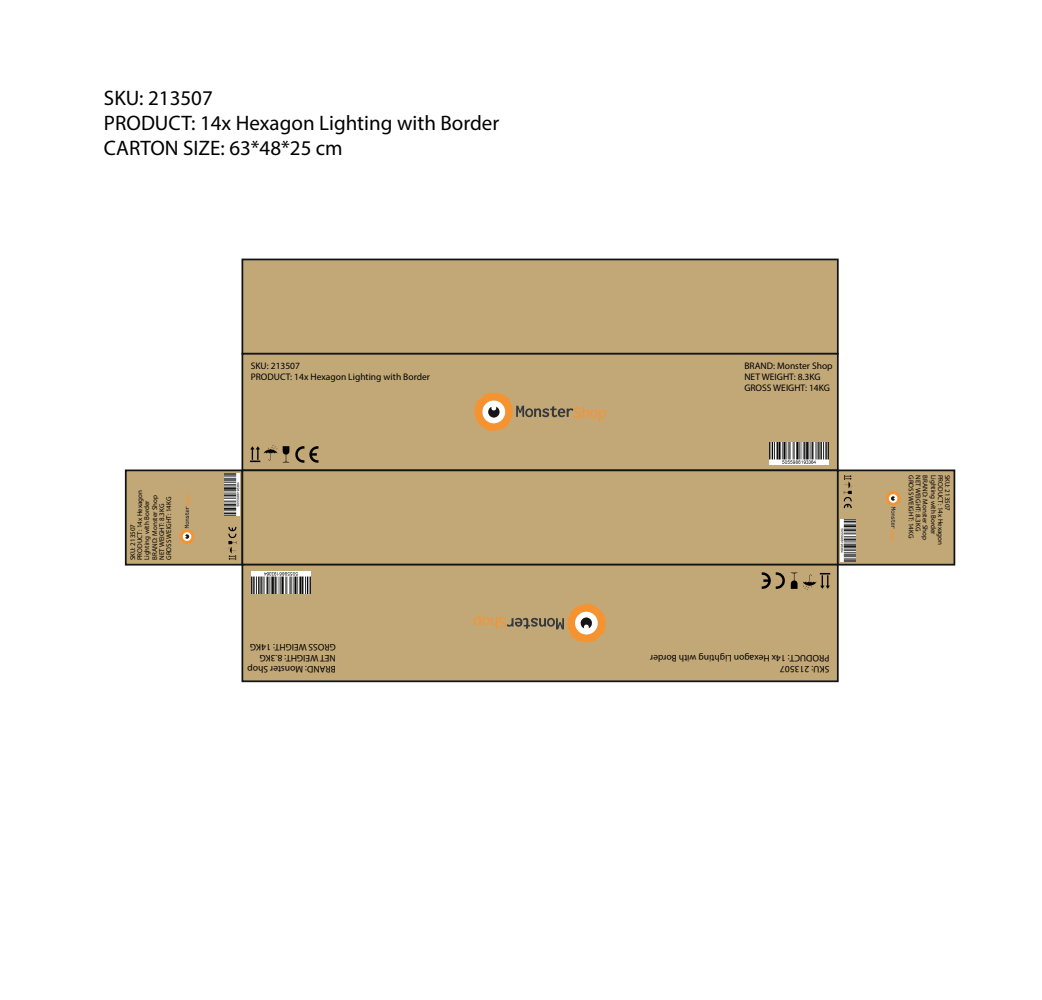
<style>
.page{position:relative;width:1042px;height:1000px;background:#fff}
.page>*{position:absolute;margin:0;border:0;box-sizing:border-box;transform-origin:0 0}
.t1{font:21px/25.2px "Myriad Pro";color:#000001}
.t2{font:15.92px "Source Sans Pro";letter-spacing:-.025em;color:#f69331}
.t3{font:9.45px/11px "Myriad Pro";color:#000001}
.t4{font:7px/7px "Myriad Pro";color:#000001}
.t5{font:6.12px "Source Sans Pro";letter-spacing:-.025em;color:#f69331}
</style>
<div class="page">
<div style="left:241px;top:258px;width:597px;height:96px;background:#c3a877;border:2px solid #111516"></div>
<div style="left:241px;top:353px;width:597px;height:118px;background:#c3a877;border:2px solid #111516"></div>
<svg style="left:473px;top:392px;width:100px;height:40px"></svg>
<svg style="left:295px;top:446px;width:23px;height:17px"></svg>
<svg style="left:283px;top:446px;width:6px;height:16px"></svg>
<svg style="left:250px;top:445px;width:27px;height:17px"></svg>
<img style="left:769px;top:442px;width:59px;height:22px">
<div style="left:125px;top:469px;width:118px;height:96px;background:#c3a877;border:2px solid #111516"></div>
<svg style="left:228px;top:527px;width:8px;height:33px"></svg>
<img style="left:224px;top:474px;width:16px;height:41px">
<div style="left:241px;top:469px;width:597px;height:96px;background:#c3a877;border:2px solid #111516"></div>
<div style="left:241px;top:564px;width:597px;height:118px;background:#c3a877;border:2px solid #111516"></div>
<svg style="left:507px;top:603px;width:100px;height:40px"></svg>
<svg style="left:762px;top:572px;width:23px;height:17px"></svg>
<svg style="left:791px;top:572px;width:6px;height:17px"></svg>
<svg style="left:803px;top:573px;width:27px;height:17px"></svg>
<img style="left:252px;top:571px;width:59px;height:22px">
<svg style="left:179px;top:506px;width:16px;height:38px"></svg>
<div style="left:837px;top:469px;width:118px;height:96px;background:#c3a877;border:2px solid #111516"></div>
<svg style="left:843px;top:475px;width:10px;height:33px"></svg>
<img style="left:840px;top:520px;width:16px;height:41px">
<svg style="left:885px;top:491px;width:15px;height:37px"></svg>
<h1 class="t1" style="left:104px;top:85px;width:397px">SKU: 213507<br>PRODUCT: 14x Hexagon Lighting with Border<br>CARTON SIZE: 63*48*25 cm</h1>
<p class="t4" style="left:129px;top:560px;width:72px;rotate:-90deg">SKU: 213507<br>PRODUCT: 14x Hexagon<br>Lighting with Border</p>
<p class="t4" style="left:151px;top:560px;width:66px;rotate:-90deg">BRAND: Monster Shop<br>NET WEIGHT: 8.3KG<br>GROSS WEIGHT: 14KG</p>
<p class="t5" style="left:183px;top:506px;width:14px;rotate:-90deg">Shop</p>
<p class="t3" style="left:251px;top:360px;width:181px">SKU: 213507<br>PRODUCT: 14x Hexagon Lighting with Border</p>
<p class="t3" style="left:744px;top:360px;width:90px">BRAND: Monster Shop<br>NET WEIGHT: 8.3KG<br>GROSS WEIGHT: 14KG</p>
<p class="t3" style="left:336px;top:674px;width:90px;rotate:-180deg">BRAND: Monster Shop<br>NET WEIGHT: 8.3KG<br>GROSS WEIGHT: 14KG</p>
<h2 class="t2" style="left:573px;top:402px;width:35px">Shop</h2>
<h2 class="t2" style="left:507px;top:633px;width:35px;rotate:-180deg">Shop</h2>
<p class="t3" style="left:829px;top:675px;width:181px;rotate:-180deg">SKU: 213507<br>PRODUCT: 14x Hexagon Lighting with Border</p>
<p class="t5" style="left:897px;top:528px;width:14px;rotate:90deg">Shop</p>
<p class="t4" style="left:915px;top:475px;width:65px;rotate:90deg">GROSS WEIGHT: 14KG</p>
<p class="t4" style="left:922px;top:475px;width:58px;rotate:90deg">NET WEIGHT: 8.3KG</p>
<p class="t4" style="left:929px;top:475px;width:66px;rotate:90deg">BRAND: Monster Shop</p>
<p class="t4" style="left:937px;top:474px;width:62px;rotate:90deg">Lighting with Border</p>
<p class="t4" style="left:944px;top:474px;width:72px;rotate:90deg">PRODUCT: 14x Hexagon</p>
<p class="t4" style="left:951px;top:474px;width:38px;rotate:90deg">SKU: 213507</p>
</div>
